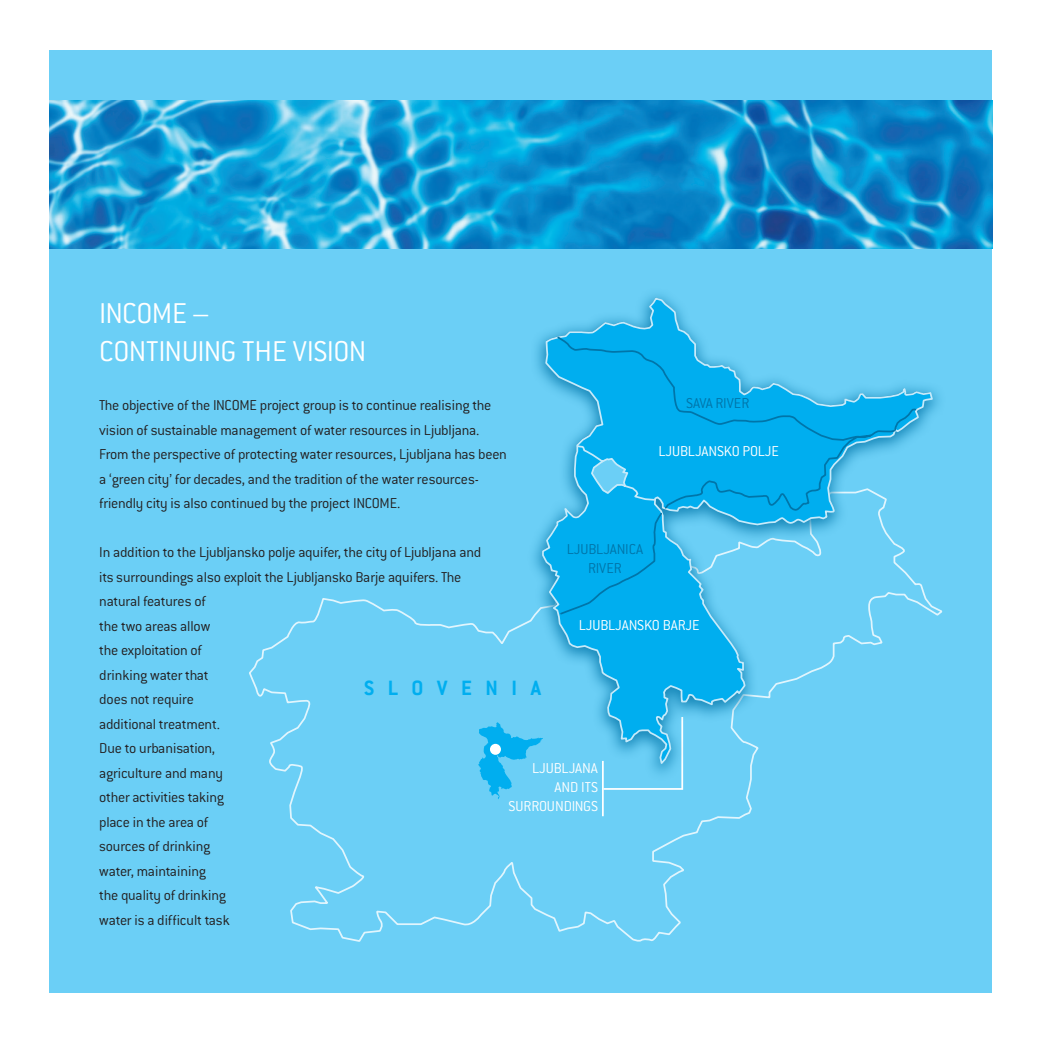
<style>
.page{position:relative;width:1042px;height:1042px;background:#fff}
.page>*{position:absolute;margin:0;border:0;box-sizing:border-box;transform-origin:0 0}
.Naslov{font:300 31.5px "Conduit";letter-spacing:-.02em;color:#fff}
.body_txt{font:700 22.75px "Conduit";letter-spacing:.6em;color:#00aeef}
.body_txt-2{font:300 15.75px/24.5px "Conduit";letter-spacing:-.015em;color:#231f20}
.body_txt-3{font:300 15.75px/19.2px "Conduit";color:#fff;text-align:right}
.body_txt-4{font:300 15.75px/19.2px "Conduit";color:#0075a9;text-align:center}
</style>
<div class="page">
<div style="left:50px;top:50px;width:942px;height:942px;background:#6bcff6"></div>
<img style="left:50px;top:100px;width:942px;height:148px">
<svg style="left:249px;top:598px;width:503px;height:344px"></svg>
<svg style="left:478px;top:722px;width:65px;height:77px"></svg>
<div style="left:490px;top:744px;width:11px;height:11px;background:#fff;border-radius:50%"></div>
<hr style="left:602px;top:761px;width:2px;height:55px;background:#fff">
<svg style="left:603px;top:782px;width:81px;height:8px"></svg>
<div style="left:527px;top:288px;width:419px;height:494px;background:#6bcff6"></div>
<svg style="left:541px;top:296px;width:392px;height:471px"></svg>
<svg style="left:556px;top:336px;width:361px;height:280px"></svg>
<svg style="left:576px;top:444px;width:81px;height:58px;background:#20b7f0"></svg>
<p class="Naslov" style="left:99px;top:295px;width:111px">INCOME –</p>
<p class="Naslov" style="left:99px;top:334px;width:268px">CONTINUING THE VISION</p>
<p class="body_txt-2" style="left:99px;top:393px;width:409px">The objective of the INCOME project group is to continue realising the vision of sustainable management of water resources in Ljubljana.<br>From the perspective of protecting water resources, Ljubljana has been a ‘green city’ for decades, and the tradition of the water resources&shy;friendly city is also continued by the project INCOME.</p>
<p class="body_txt-2" style="left:99px;top:540px;width:384px">In addition to the Ljubljansko polje aquifer, the city of Ljubljana and its surroundings also exploit the Ljubljansko Barje aquifers. The natural features of<br>the two areas allow<br>the exploitation of<br>drinking water that<br>does not require<br>additional treatment.<br>Due to urbanisation,<br>agriculture and many<br>other activities taking<br>place in the area of<br>sources of drinking<br>water, maintaining<br>the quality of drinking<br>water is a difficult task</p>
<p class="body_txt-4" style="left:686px;top:393px;width:65px">SAVA RIVER</p>
<p class="body_txt-3" style="left:658px;top:441px;width:122px">LJUBLJANSKO POLJE</p>
<p class="body_txt-4" style="left:567px;top:539px;width:78px">LJUBLJANICA<br>RIVER</p>
<p class="body_txt-3" style="left:579px;top:616px;width:123px">LJUBLJANSKO BARJE</p>
<p class="body_txt" style="left:364px;top:674px;width:178px">SLOVENIA</p>
<p class="body_txt-3" style="left:508px;top:758px;width:91px">LJUBLJANA<br>AND ITS<br>SURROUNDINGS</p>
</div>
